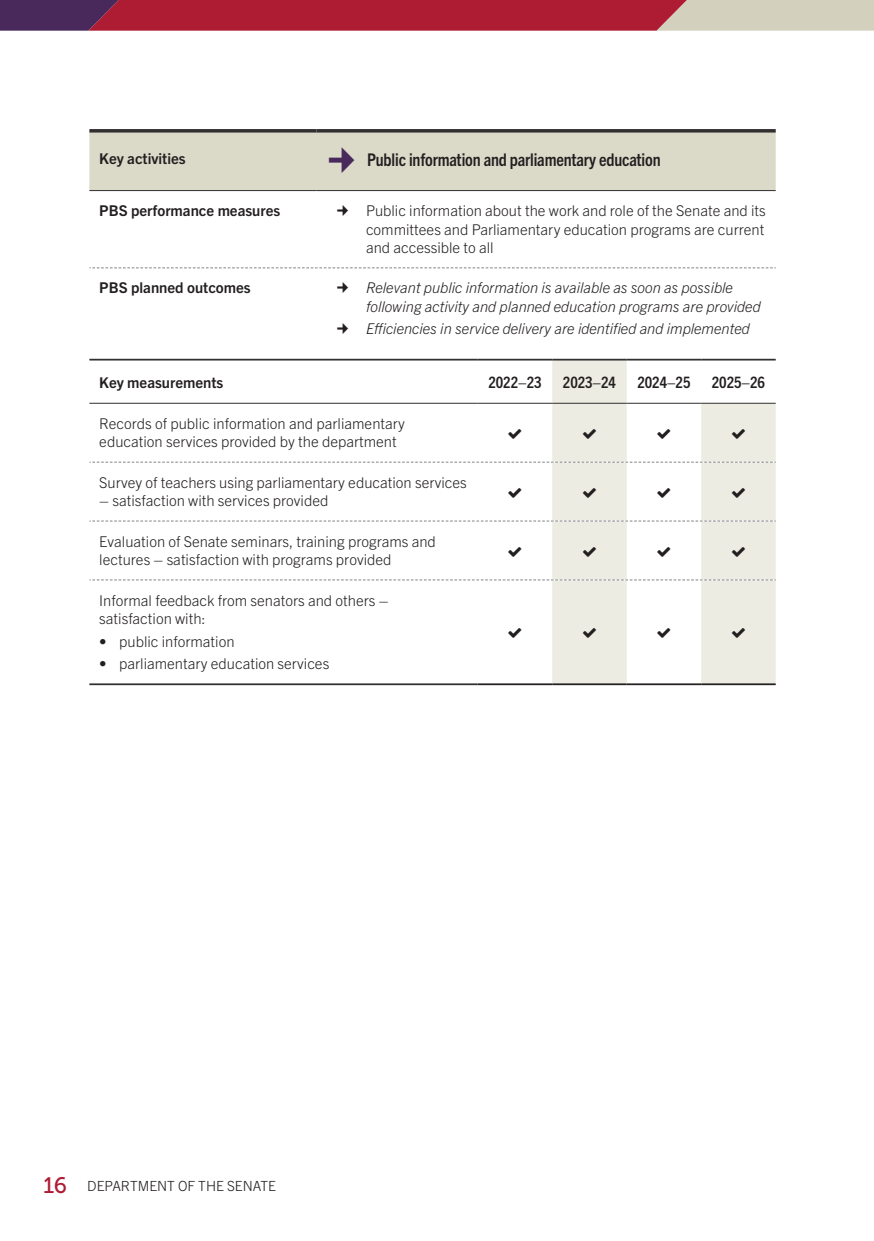
<style>
.page{position:relative;width:874px;height:1241px;background:#fff}
.page>*{position:absolute;margin:0;border:0;box-sizing:border-box;transform-origin:0 0}
.t1{font:700 condensed 17.5px "Trade Gothic Next LT Pro";letter-spacing:-.01em;color:#231f20}
.Table_heading{font:700 condensed 15.75px "Trade Gothic Next LT Pro";letter-spacing:-.005em;color:#231f20}
.Table_text{font:300 14.88px/18.4px "Trade Gothic Next LT Pro";color:#231f20}
.t2{font:italic 300 14.88px/18.4px "Trade Gothic Next LT Pro";color:#231f20}
.Table_text-2{font:700 14.88px "Trade Gothic Next LT Pro";color:#231f20}
.t3{font:300 14px "Trade Gothic Next LT Pro";color:#231f20}
.s1{font-family:"Museo 500";font-weight:400;font-size:22.4px;color:#ae1c34}
</style>
<div class="page">
<svg style="left:0;top:0;width:874px;height:31px;background:#ab495a"></svg>
<hr style="left:89px;top:129px;width:227px;height:3px;background:#312f30">
<hr style="left:316px;top:129px;width:459px;height:3px;background:#312f30">
<hr style="left:89px;top:190px;width:227px;height:1px;background:#312f30">
<hr style="left:316px;top:190px;width:459px;height:1px;background:#312f30">
<svg style="left:89px;top:267px;width:686px;height:1px"></svg>
<svg style="left:552px;top:360px;width:223px;height:323px;fill:#ecece2"></svg>
<hr style="left:89px;top:403px;width:388px;height:1px;background:#312f30">
<hr style="left:89px;top:359px;width:388px;height:1px;background:#312f30">
<hr style="left:477px;top:359px;width:75px;height:1px;background:#312f30">
<hr style="left:552px;top:359px;width:74px;height:1px;background:#312f30">
<hr style="left:626px;top:359px;width:74px;height:1px;background:#312f30">
<hr style="left:700px;top:359px;width:75px;height:1px;background:#312f30">
<hr style="left:89px;top:683px;width:388px;height:2px;background:#312f30">
<hr style="left:477px;top:683px;width:75px;height:2px;background:#231f20">
<hr style="left:552px;top:683px;width:74px;height:2px;background:#231f20">
<hr style="left:626px;top:683px;width:74px;height:2px;background:#231f20">
<hr style="left:700px;top:683px;width:75px;height:2px;background:#231f20">
<svg style="left:89px;top:461px;width:686px;height:1px"></svg>
<svg style="left:89px;top:520px;width:686px;height:1px"></svg>
<svg style="left:89px;top:579px;width:686px;height:1px"></svg>
<hr style="left:477px;top:403px;width:75px;height:1px;background:#312f30">
<hr style="left:552px;top:403px;width:74px;height:1px;background:#312f30">
<hr style="left:626px;top:403px;width:74px;height:1px;background:#312f30">
<hr style="left:700px;top:403px;width:75px;height:1px;background:#312f30">
<div style="left:89px;top:131px;width:686px;height:59px;background:#dbdac9"></div>
<svg style="left:582px;top:429px;width:13px;height:10px"></svg>
<svg style="left:657px;top:429px;width:13px;height:10px"></svg>
<svg style="left:731px;top:429px;width:13px;height:10px"></svg>
<svg style="left:582px;top:488px;width:13px;height:10px"></svg>
<svg style="left:657px;top:488px;width:13px;height:10px"></svg>
<svg style="left:731px;top:488px;width:13px;height:10px"></svg>
<svg style="left:582px;top:547px;width:13px;height:9px"></svg>
<svg style="left:657px;top:547px;width:13px;height:9px"></svg>
<svg style="left:731px;top:547px;width:13px;height:9px"></svg>
<svg style="left:582px;top:628px;width:13px;height:10px"></svg>
<svg style="left:657px;top:628px;width:13px;height:10px"></svg>
<svg style="left:731px;top:628px;width:13px;height:10px"></svg>
<p class="Table_text-2" style="left:99px;top:148px;width:88px">Key activities</p>
<p class="t1" style="left:367px;top:147px;width:295px">Public information and parliamentary education</p>
<p class="Table_text-2" style="left:99px;top:200px;width:182px">PBS performance measures</p>
<p class="Table_text" style="left:366px;top:200px;width:401px;text-align:justify">Public information about the work and role of the Senate and its committees and Parliamentary education programs are current and accessible to all</p>
<p class="Table_text-2" style="left:99px;top:277px;width:153px">PBS planned outcomes</p>
<p class="t2" style="left:366px;top:278px;width:396px">Relevant public information is available as soon as possible following activity and planned education programs are provided</p>
<p class="t2" style="left:366px;top:318px;width:385px">Efficiencies in service delivery are identified and implemented</p>
<p class="Table_text-2" style="left:99px;top:372px;width:125px">Key measurements</p>
<p class="Table_heading" style="left:488px;top:372px;width:55px">2022–23</p>
<p class="Table_heading" style="left:562px;top:372px;width:55px">2023–24</p>
<p class="Table_heading" style="left:637px;top:372px;width:55px">2024–25</p>
<p class="Table_heading" style="left:711px;top:372px;width:55px">2025–26</p>
<p class="Table_text" style="left:99px;top:413px;width:307px">Records of public information and parliamentary education services provided by the department</p>
<p class="Table_text" style="left:99px;top:472px;width:369px">Survey of teachers using parliamentary education services</p>
<p class="Table_text" style="left:99px;top:490px;width:230px">– satisfaction with services provided</p>
<p class="Table_text" style="left:99px;top:531px;width:338px">Evaluation of Senate seminars, training programs and lectures – satisfaction with programs provided</p>
<p class="Table_text" style="left:99px;top:590px;width:290px">Informal feedback from senators and others – satisfaction with:</p>
<p class="Table_text" style="left:99px;top:631px;width:137px">• public information</p>
<p class="Table_text" style="left:99px;top:653px;width:231px">• parliamentary education services</p>
<p class="t3" style="left:43px;top:1175px;width:234px"><span class="s1">16</span> DEPARTMENT OF THE SENATE</p>
</div>
